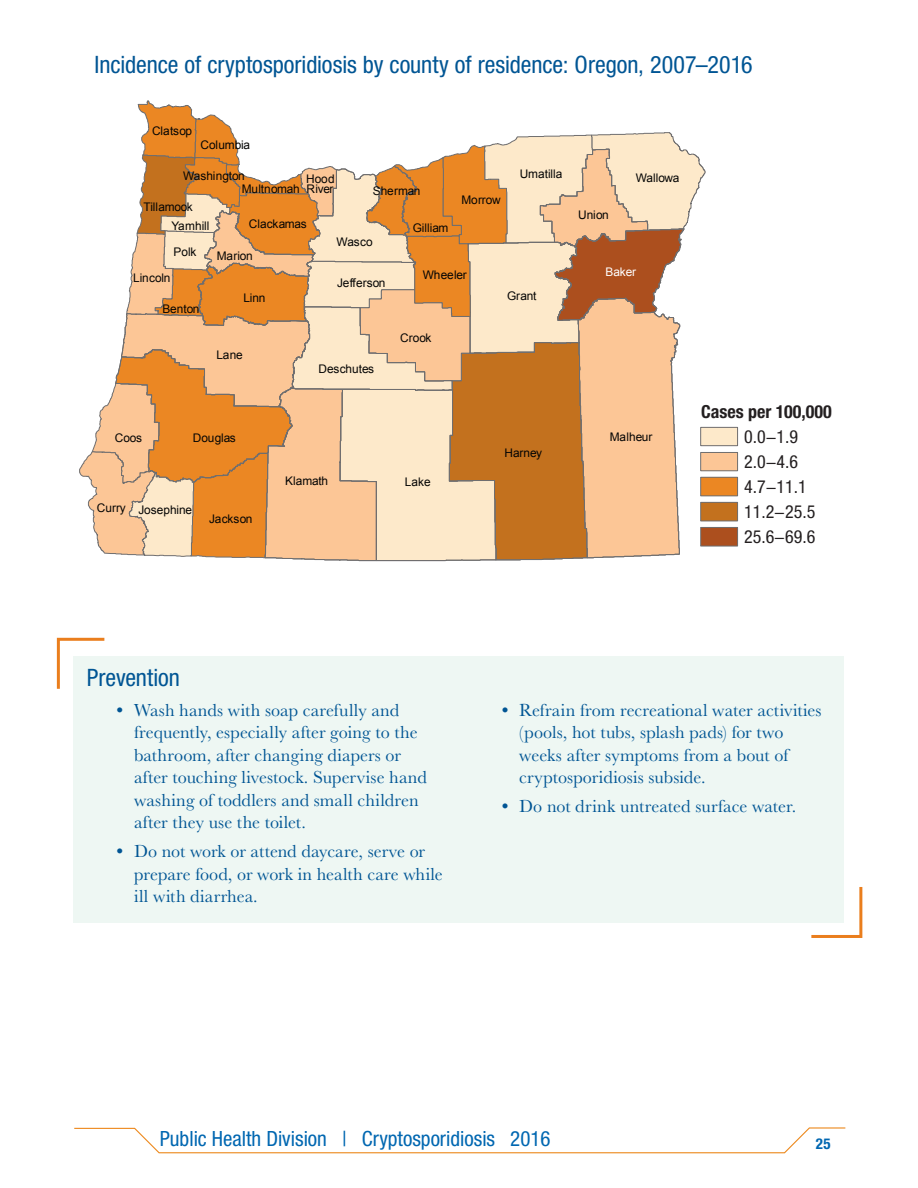
<style>
.page{position:relative;width:918px;height:1188px;background:#fff}
.page>*{position:absolute;margin:0;border:0;box-sizing:border-box;transform-origin:0 0}
.t1{font:condensed 24px "Helvetica Neue LT Std";letter-spacing:-.005em;color:#005594}
.t2{font:condensed 21px "Helvetica Neue LT Std";color:#0067b1}
.t3{font:18px/22.5px "Baskerville URW";letter-spacing:.005em;color:#005594}
.t4{font:condensed 18px/25px "Helvetica Neue LT Std";color:#231f20}
.t5{font:700 condensed 18px "Helvetica Neue LT Std";color:#231f20}
.t6{font:700 condensed 15px "Helvetica Neue LT Std";color:#0067b1}
.t7{font:11.85px/9.6px "Arial";letter-spacing:-.01em;color:#050504;text-align:right}
.t8{font:11.85px "Arial";letter-spacing:-.005em;color:#fff}
</style>
<div class="page">
<svg style="left:74px;top:1127px;width:772px;height:27px"></svg>
<svg style="left:79px;top:100px;width:627px;height:461px"></svg>
<div style="left:701px;top:427px;width:37px;height:19px;background:#fde9ca"></div>
<div style="left:700px;top:427px;width:38px;height:19px;border:1px solid #6f6e6f"></div>
<div style="left:701px;top:452px;width:37px;height:19px;background:#fcc696"></div>
<div style="left:700px;top:452px;width:38px;height:19px;border:1px solid #6f6e6f"></div>
<div style="left:701px;top:477px;width:37px;height:19px;background:#eb8723"></div>
<div style="left:700px;top:477px;width:38px;height:19px;border:1px solid #6f6e6f"></div>
<div style="left:701px;top:502px;width:37px;height:19px;background:#c3711e"></div>
<div style="left:700px;top:502px;width:38px;height:19px;border:1px solid #6f6e6f"></div>
<div style="left:701px;top:527px;width:37px;height:19px;background:#ac4f1e"></div>
<div style="left:700px;top:527px;width:38px;height:19px;border:1px solid #6f6e6f"></div>
<svg style="left:808px;top:887px;width:55px;height:51px"></svg>
<svg style="left:56px;top:637px;width:49px;height:52px"></svg>
<div style="left:73px;top:656px;width:771px;height:266px;background:#eef7f3"></div>
<h1 class="t1" style="left:94px;top:51px;width:660px">Incidence of cryptosporidiosis by county of residence: Oregon, 2007–2016</h1>
<p class="t7" style="left:152px;top:126px;width:42px">Clatsop</p>
<p class="t7" style="left:201px;top:140px;width:51px">Columbia</p>
<p class="t7" style="left:183px;top:172px;width:63px">Washington</p>
<p class="t7" style="left:242px;top:174px;width:94px">Hood<br>Multnomah River</p>
<p class="t7" style="left:144px;top:203px;width:51px">Tillamook</p>
<p class="t7" style="left:171px;top:221px;width:39px">Yamhill</p>
<p class="t7" style="left:249px;top:219px;width:59px">Clackamas</p>
<p class="t7" style="left:373px;top:186px;width:49px">Sherman</p>
<p class="t7" style="left:413px;top:224px;width:37px">Gilliam</p>
<p class="t7" style="left:174px;top:247px;width:24px">Polk</p>
<p class="t7" style="left:217px;top:251px;width:37px">Marion</p>
<p class="t7" style="left:337px;top:237px;width:38px">Wasco</p>
<p class="t7" style="left:461px;top:195px;width:41px">Morrow</p>
<p class="t7" style="left:133px;top:273px;width:39px">Lincoln</p>
<p class="t7" style="left:337px;top:278px;width:50px">Jefferson</p>
<p class="t7" style="left:423px;top:270px;width:45px">Wheeler</p>
<p class="t7" style="left:520px;top:169px;width:44px">Umatilla</p>
<p class="t7" style="left:636px;top:173px;width:45px">Wallowa</p>
<p class="t7" style="left:578px;top:210px;width:32px">Union</p>
<p class="t8" style="left:605px;top:264px;width:32px">Baker</p>
<p class="t7" style="left:162px;top:304px;width:39px">Benton</p>
<p class="t7" style="left:244px;top:293px;width:24px">Linn</p>
<p class="t7" style="left:216px;top:350px;width:28px">Lane</p>
<p class="t7" style="left:318px;top:364px;width:57px">Deschutes</p>
<p class="t7" style="left:115px;top:433px;width:29px">Coos</p>
<p class="t7" style="left:193px;top:433px;width:45px">Douglas</p>
<p class="t7" style="left:97px;top:504px;width:30px">Curry</p>
<p class="t7" style="left:138px;top:505px;width:55px">Josephine</p>
<p class="t7" style="left:209px;top:514px;width:45px">Jackson</p>
<p class="t7" style="left:285px;top:476px;width:44px">Klamath</p>
<p class="t7" style="left:400px;top:333px;width:33px">Crook</p>
<p class="t7" style="left:405px;top:477px;width:27px">Lake</p>
<h1 class="t1" style="left:87px;top:664px;width:94px">Prevention</h1>
<p class="t3" style="left:134px;top:699px;width:294px;text-indent:-20px">• Wash hands with soap carefully and frequently, especially after going to the bathroom, after changing diapers or after touching livestock. Supervise hand washing of toddlers and small children after they use the toilet.</p>
<p class="t3" style="left:134px;top:841px;width:310px;text-indent:-20px">• Do not work or attend daycare, serve or prepare food, or work in health care while ill with diarrhea.</p>
<p class="t7" style="left:507px;top:291px;width:31px">Grant</p>
<p class="t7" style="left:505px;top:448px;width:39px">Harney</p>
<p class="t7" style="left:610px;top:432px;width:44px">Malheur</p>
<p class="t5" style="left:701px;top:400px;width:132px">Cases per 100,000</p>
<p class="t4" style="left:744px;top:424px;width:73px">0.0−1.9<br>2.0−4.6<br>4.7−11.1<br>11.2−25.5<br>25.6−69.6</p>
<p class="t3" style="left:519px;top:699px;width:304px;text-indent:-20px">• Refrain from recreational water activities (pools, hot tubs, splash pads) for two weeks after symptoms from a bout of cryptosporidiosis subside.</p>
<p class="t3" style="left:499px;top:796px;width:299px">• Do not drink untreated surface water.</p>
<p class="t2" style="left:160px;top:1126px;width:392px">Public Health Division | Cryptosporidiosis 2016</p>
<p class="t6" style="left:816px;top:1134px;width:16px">25</p>
</div>
